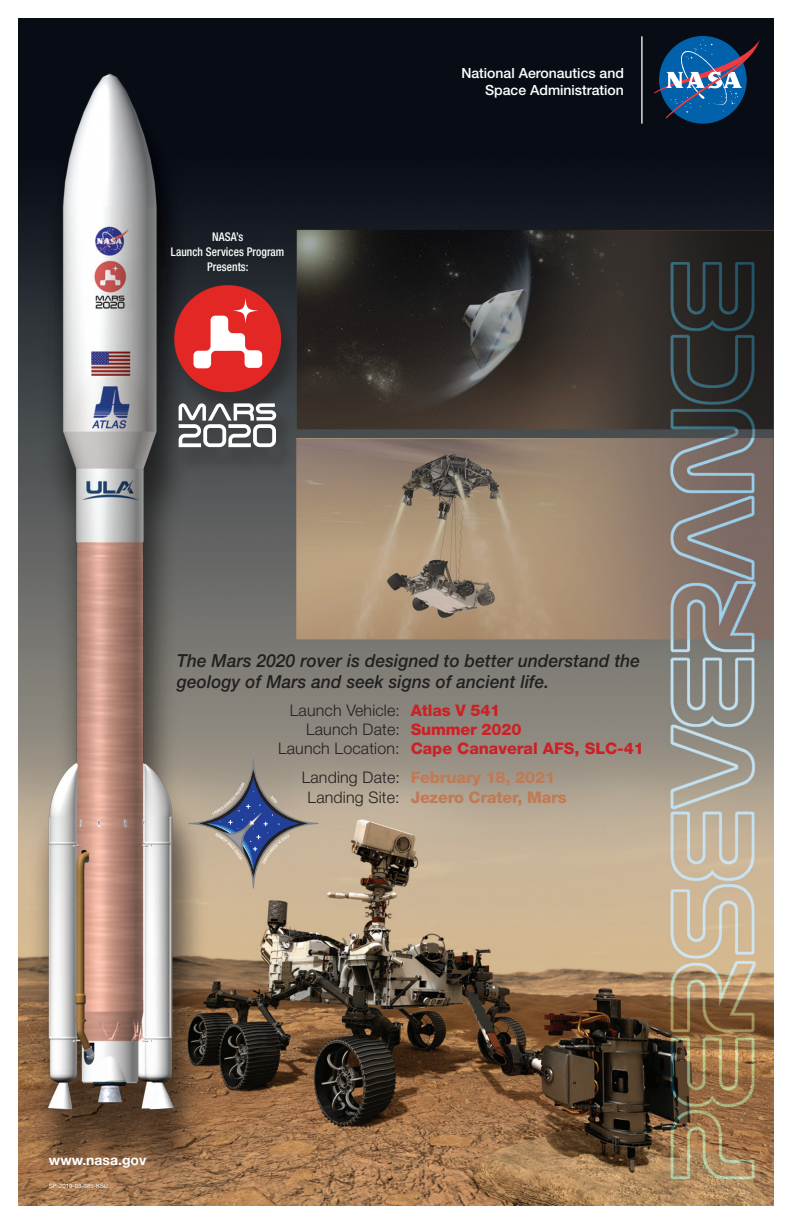
<style>
.page{position:relative;width:792px;height:1224px;background:#fff}
.page>*{position:absolute;margin:0;border:0;box-sizing:border-box;transform-origin:0 0}
.t1{font:italic 500 18px/21.6px "Helvetica Neue LT Std";letter-spacing:.01em;color:#231f20;scale:.95 1}
.t2{font:800 16px/19.2px "Helvetica Neue LT Std";letter-spacing:-.01em;color:#c07a56}
.t3{font:300 16px "Helvetica Neue LT Std";letter-spacing:.01em;color:#231f20}
.t4{font:800 16px "Helvetica Neue LT Std";color:#cd2026}
.t5{font:500 14px/16.8px "Helvetica Neue LT Std";color:#fff;text-align:right}
.t6{font:700 14px "Helvetica Neue LT Std";color:#fff}
.t7{font:500 condensed 12px/15px "Helvetica Neue LT Std";letter-spacing:.005em;color:#fff;text-align:center;scale:.95 1}
.t8{font:6px "Helvetica Neue LT Std";color:#fff}
.s1{font-weight:800;color:#cd2026}
.s2{font-weight:300;color:#231f20}
</style>
<div class="page">
<img style="left:18px;top:18px;width:756px;height:1188px">
<div style="left:659px;top:36px;width:88px;height:88px;background:#0161aa;border-radius:50%"></div>
<svg style="left:654px;top:40px;width:106px;height:79px"></svg>
<hr style="left:641px;top:36px;width:2px;height:88px;background:#fff">
<svg style="left:188px;top:759px;width:130px;height:129px;background:#b7a892"></svg>
<svg style="left:199px;top:769px;width:109px;height:109px;background:#928e90"></svg>
<div style="left:174px;top:290px;width:127px;height:183px;background:#231f20;opacity:.5"></div>
<svg style="left:179px;top:403px;width:97px;height:44px"></svg>
<div style="left:174px;top:285px;width:107px;height:107px;background:#e22725;border-radius:50%"></div>
<svg style="left:233px;top:298px;width:25px;height:26px"></svg>
<svg style="left:193px;top:316px;width:69px;height:52px"></svg>
<p class="t7" style="left:171px;top:229px;width:121px">NASA’s<br>Launch Services Program<br>Presents:</p>
<p class="t5" style="left:461px;top:65px;width:164px">National Aeronautics and<br>Space Administration</p>
<p class="t1" style="left:177px;top:649px;width:489px">The Mars 2020 rover is designed to better understand the geology of Mars and seek signs of ancient life.</p>
<p class="t3" style="left:290px;top:700px;width:212px">Launch Vehicle: <span class="s1">Atlas V 541</span></p>
<p class="t3" style="left:306px;top:719px;width:217px">Launch Date: <span class="s1">Summer 2020</span></p>
<p class="t4" style="left:278px;top:739px;width:367px"><span class="s2">Launch Location:</span> Cape Canaveral AFS, SLC-41</p>
<p class="t2" style="left:308px;top:768px;width:261px;text-indent:-6px"><span class="s2">Landing Date:</span> February 18, 2021<br><span class="s2">Landing Site:</span> Jezero Crater, Mars</p>
<p class="t6" style="left:49px;top:1151px;width:99px">www.nasa.gov</p>
<p class="t8" style="left:49px;top:1182px;width:61px">SP-2019-03-385-KSC</p>
</div>
